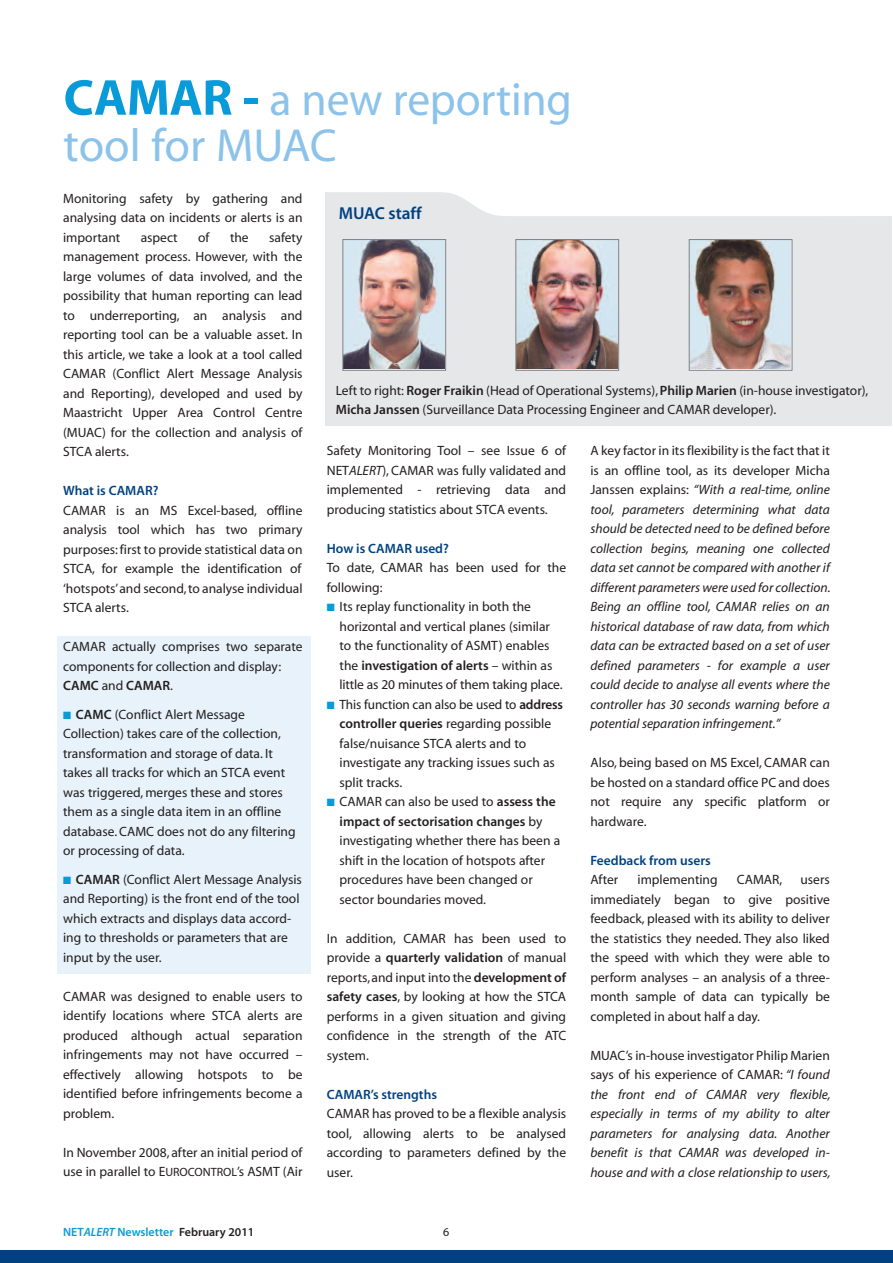
<style>
.page{position:relative;width:893px;height:1263px;background:#fff}
.page>*{position:absolute;margin:0;border:0;box-sizing:border-box;transform-origin:0 0}
.t1{font:46.5px/46.5px "Myriad MM.412.wt.601.wd";letter-spacing:-.005em;color:#8cc3ea}
.t2{font:17.25px "Myriad MM.565.wt.600.wd";color:#014181}
.t3{font:13.5px/19.5px "Myriad MM.412.wt.601.wd";color:#231f20}
.t4{font:13.5px/19.5px "Myriad MM It.412.wt.601.wd";color:#231f20;text-align:justify}
.t5{font:13.5px "Myriad MM.565.wt.600.wd";color:#231f20}
.t6{font:13.5px "Myriad MM.565.wt.600.wd";color:#014181}
.t7{font:12px "Myriad MM.565.wt.600.wd";color:#089ad9}
.t8{font:12px "Myriad MM.412.wt.601.wd";color:#231f20}
.s1{font-family:"Myriad MM.700.wt.600.wd";font-size:51px;color:#089ad9}
.s2{font-family:"Myriad MM.412.wt.601.wd"}
.s3{color:#089ad9}
.s4{font-family:"Myriad MM.565.wt.600.wd"}
.s5{font-size:12px}
.s6{font-family:"Myriad MM It.412.wt.601.wd"}
.s7{font-family:"Myriad MM It.565.wt.600.wd"}
.s8{color:#231f20}
</style>
<div class="page">
<div style="left:57px;top:637px;width:254px;height:337px;background:#e7f2fa"></div>
<div style="left:0;top:1250px;width:893px;height:13px;background:#014181"></div>
<svg style="left:325px;top:192px;width:566px;height:234px;background:#e8e9eb"></svg>
<img style="left:344px;top:241px;width:100px;height:128px">
<div style="left:342px;top:239px;width:104px;height:132px;border:1px solid #808285"></div>
<img style="left:517px;top:241px;width:100px;height:127px">
<div style="left:515px;top:239px;width:104px;height:132px;border:1px solid #808285"></div>
<img style="left:691px;top:241px;width:99px;height:127px">
<div style="left:689px;top:239px;width:103px;height:132px;border:1px solid #808285"></div>
<h1 class="t1" style="left:64px;top:80px;width:510px"><span class="s1">CAMAR -</span> a new reporting tool for MUAC</h1>
<p class="t3" style="left:63px;top:189px;width:241px;text-align:justify">Monitoring safety by gathering and analysing data on incidents or alerts is an important</p>
<p class="t2" style="left:339px;top:207px;width:84px">MUAC staff</p>
<p class="t3" style="left:63px;top:228px;width:241px;text-align:justify;text-indent:206px">safety management process. However, with the large volumes of data involved, and the possibility that human reporting can lead to underreporting, an analysis and reporting tool can be a valuable asset. In this article, we take a look at a tool called CAMAR (Conflict Alert Message Analysis and Reporting), developed and used by Maastricht Upper Area Control Centre (MUAC) for the collection and analysis of STCA alerts.</p>
<p class="t6" style="left:63px;top:485px;width:97px">What is CAMAR?</p>
<p class="t3" style="left:63px;top:501px;width:241px;text-align:justify">CAMAR is an MS Excel-based, offline analysis tool which has two primary purposes:first to provide statistical data on STCA, for example the identification of ‘hotspots’and second,to analyse individual STCA alerts.</p>
<p class="t3" style="left:63px;top:638px;width:241px">CAMAR actually comprises two separate components for collection and display:</p>
<p class="t5" style="left:63px;top:680px;width:111px">CAMC <span class="s2">and</span> CAMAR<span class="s2">.</span></p>
<p class="t3" style="left:63px;top:705px;width:234px"><span class="s3">■</span> <span class="s4">CAMC</span> (Conflict Alert Message Collection) takes care of the collection, transformation and storage of data. It takes all tracks for which an STCA event was triggered, merges these and stores them as a single data item in an offline database. CAMC does not do any filtering or processing of data.</p>
<p class="t3" style="left:63px;top:870px;width:240px"><span class="s3">■</span> <span class="s4">CAMAR</span> (Conflict Alert Message Analysis and Reporting) is the front end of the tool which extracts and displays data accord&shy;ing to thresholds or parameters that are input by the user.</p>
<p class="t3" style="left:63px;top:987px;width:241px;text-align:justify">CAMAR was designed to enable users to identify locations where STCA alerts are produced although actual separation infringements may not have occurred – effectively allowing hotspots to be identified before infringements become a problem.</p>
<p class="t3" style="left:63px;top:1143px;width:241px">In November 2008, after an initial period of use in parallel to E<span class="s5">UROCONTROL</span>’s ASMT (Air</p>
<p class="t3" style="left:141px;top:228px;width:39px">aspect</p>
<p class="t3" style="left:198px;top:228px;width:13px">of</p>
<p class="t3" style="left:230px;top:228px;width:20px">the</p>
<p class="t3" style="left:336px;top:382px;width:534px">Left to right: <span class="s4">Roger Fraikin</span> (Head of Operational Systems),<span class="s4">Philip Marien</span> (in-house investigator),<br><span class="s4">Micha Janssen</span> (Surveillance Data Processing Engineer and CAMAR developer).</p>
<p class="t3" style="left:327px;top:442px;width:241px;text-align:justify">Safety Monitoring Tool – see Issue 6 of NET<span class="s6">ALERT</span>), CAMAR was fully validated and implemented - retrieving data and producing statistics about STCA events.</p>
<p class="t6" style="left:327px;top:543px;width:124px">How is CAMAR used?</p>
<p class="t3" style="left:327px;top:559px;width:241px">To date, CAMAR has been used for the following:</p>
<p class="t3" style="left:340px;top:598px;width:212px;text-indent:-13px"><span class="s3">■</span> Its replay functionality in both the horizontal and vertical planes (similar to the functionality of ASMT) enables</p>
<p class="t5" style="left:340px;top:660px;width:214px"><span class="s2">the</span> investigation of alerts <span class="s2">– within as</span></p>
<p class="t3" style="left:340px;top:676px;width:224px">little as 20 minutes of them taking place.</p>
<p class="t3" style="left:327px;top:695px;width:238px"><span class="s3">■</span> This function can also be used to <span class="s4">address</span></p>
<p class="t5" style="left:340px;top:718px;width:213px">controller queries <span class="s2">regarding possible</span></p>
<p class="t3" style="left:340px;top:734px;width:217px">false/nuisance STCA alerts and to investigate any tracking issues such as split tracks.</p>
<p class="t3" style="left:327px;top:793px;width:230px"><span class="s3">■</span> CAMAR can also be used to <span class="s4">assess the</span></p>
<p class="t5" style="left:340px;top:816px;width:204px">impact of sectorisation changes <span class="s2">by</span></p>
<p class="t3" style="left:340px;top:832px;width:222px">investigating whether there has been a shift in the location of hotspots after procedures have been changed or sector boundaries moved.</p>
<p class="t3" style="left:327px;top:929px;width:241px">In addition, CAMAR has been used to</p>
<p class="t5" style="left:327px;top:952px;width:241px"><span class="s2">provide a</span> quarterly validation <span class="s2">of manual</span></p>
<p class="t3" style="left:327px;top:968px;width:241px;text-align:justify">reports,and input into the <span class="s4">development of safety cases</span>, by looking at how the STCA performs in a given situation and giving confidence in the strength of the ATC system.</p>
<p class="t6" style="left:327px;top:1089px;width:112px">CAMAR’s strengths</p>
<p class="t3" style="left:327px;top:1105px;width:241px;text-align:justify">CAMAR has proved to be a flexible analysis tool, allowing alerts to be analysed according to parameters defined by the user.</p>
<p class="t3" style="left:590px;top:442px;width:241px">A key factor in its flexibility is the fact that it is an offline tool, as its developer Micha</p>
<p class="t4" style="left:590px;top:481px;width:242px"><span class="s2">Janssen explains:</span> “With a real-time, online tool, parameters determining what data should be detected need to be defined before collection begins, meaning one collected data set cannot be compared with another if different parameters were used for collection.<br>Being an offline tool, CAMAR relies on an historical database of raw data, from which data can be extracted based on a set of user defined parameters - for example a user could decide to analyse all events where the controller has 30 seconds warning before a potential separation infringement.”</p>
<p class="t3" style="left:590px;top:754px;width:241px;text-align:justify">Also, being based on MS Excel, CAMAR can be hosted on a standard office PC and does not require any specific platform or hardware.</p>
<p class="t6" style="left:590px;top:855px;width:122px">Feedback from users</p>
<p class="t3" style="left:590px;top:871px;width:29px">After</p>
<p class="t3" style="left:637px;top:871px;width:82px">implementing</p>
<p class="t3" style="left:737px;top:871px;width:47px">CAMAR,</p>
<p class="t3" style="left:590px;top:871px;width:241px;text-align:justify;text-indent:210px">users immediately began to give positive feedback, pleased with its ability to deliver the statistics they needed. They also liked the speed with which they were able to perform analyses – an analysis of a three&shy;month sample of data can typically be completed in about half a day.</p>
<p class="t3" style="left:590px;top:1046px;width:241px">MUAC’s in-house investigator Philip Marien says of his experience of CAMAR: <span class="s6">“I found</span></p>
<p class="t4" style="left:590px;top:1085px;width:242px">the front end of CAMAR very flexible, especially in terms of my ability to alter parameters for analysing data. Another benefit is that CAMAR was developed in&shy;house and with a close relationship to users,</p>
<p class="t7" style="left:63px;top:1227px;width:193px">NET<span class="s7">ALERT</span> Newsletter <span class="s8">February 2011</span></p>
<p class="t8" style="left:443px;top:1227px;width:8px">6</p>
</div>
